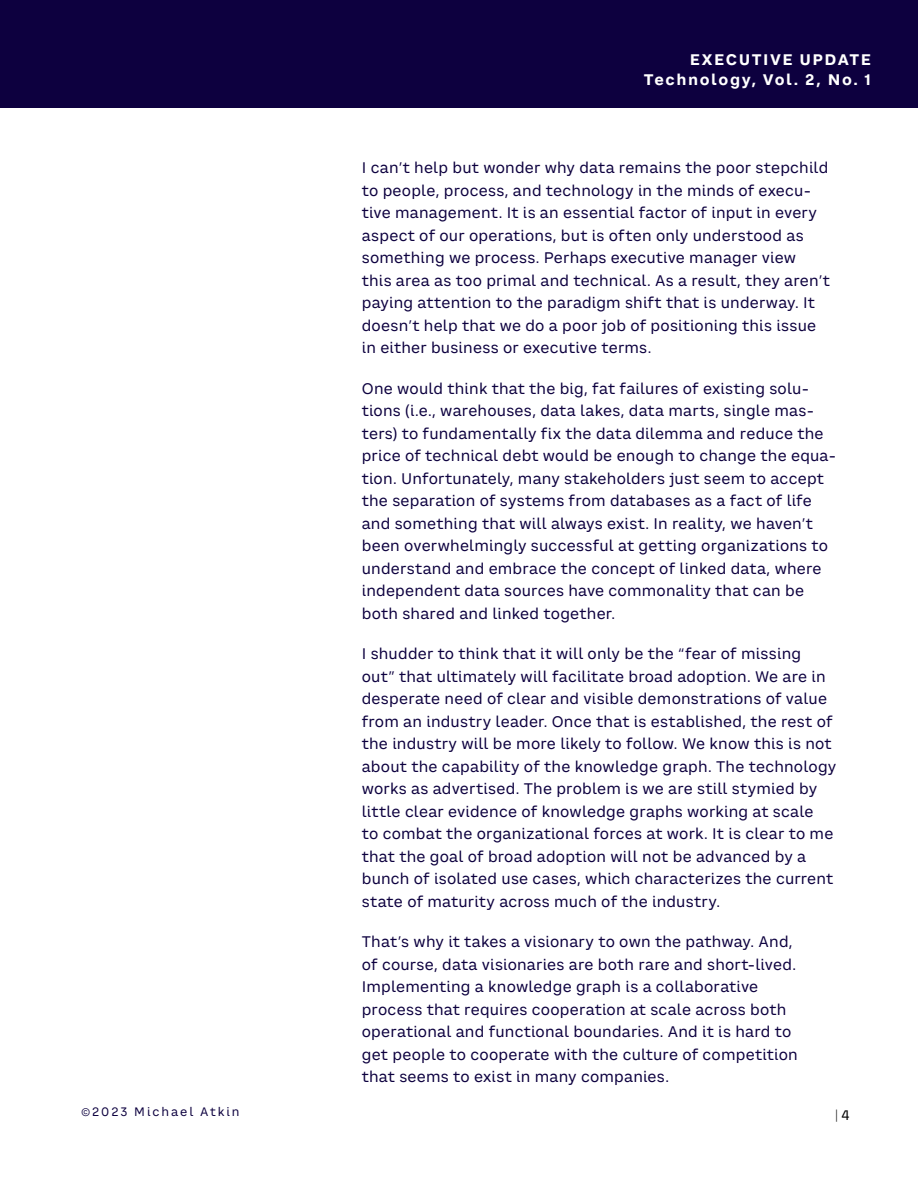
<style>
.page{position:relative;width:918px;height:1188px;background:#fff}
.page>*{position:absolute;margin:0;border:0;box-sizing:border-box;transform-origin:0 0}
.t1{font:15px/22.5px "CA Saygon Text";letter-spacing:.015em;color:#0d003f}
.t2{font:700 15px/19.5px "CA Saygon Text";letter-spacing:.1em;color:#fff;text-align:right}
.t3{font:300 13.5px "Raleway";color:#000}
.t4{font:12px "CA Saygon Text";letter-spacing:.16em;color:#0d003f}
.s1{font-family:"CA Saygon Text";font-weight:400}
</style>
<div class="page">
<div style="left:0;top:0;width:918px;height:108px;background:#0d003f"></div>
<p class="t2" style="left:644px;top:50px;width:229px">EXECUTIVE UPDATE<br>Technology, Vol. 2, No. 1</p>
<p class="t1" style="left:362px;top:157px;width:470px">I can’t help but wonder why data remains the poor stepchild to people, process, and technology in the minds of execu&shy;tive management. It is an essential factor of input in every aspect of our operations, but is often only understood as something we process. Perhaps executive manager view<br>this area as too primal and technical. As a result, they aren’t paying attention to the paradigm shift that is underway. It doesn’t help that we do a poor job of positioning this issue in either business or executive terms.</p>
<p class="t1" style="left:362px;top:377px;width:476px">One would think that the big, fat failures of existing solu&shy;tions (i.e., warehouses, data lakes, data marts, single mas&shy;ters) to fundamentally fix the data dilemma and reduce the price of technical debt would be enough to change the equa&shy;tion. Unfortunately, many stakeholders just seem to accept the separation of systems from databases as a fact of life and something that will always exist. In reality, we haven’t been overwhelmingly successful at getting organizations to understand and embrace the concept of linked data, where independent data sources have commonality that can be both shared and linked together.</p>
<p class="t1" style="left:362px;top:643px;width:476px">I shudder to think that it will only be the “fear of missing out” that ultimately will facilitate broad adoption. We are in desperate need of clear and visible demonstrations of value from an industry leader. Once that is established, the rest of the industry will be more likely to follow. We know this is not about the capability of the knowledge graph. The technology works as advertised. The problem is we are still stymied by little clear evidence of knowledge graphs working at scale<br>to combat the organizational forces at work. It is clear to me that the goal of broad adoption will not be advanced by a bunch of isolated use cases, which characterizes the current state of maturity across much of the industry.</p>
<p class="t1" style="left:362px;top:931px;width:437px">That’s why it takes a visionary to own the pathway. And, of course, data visionaries are both rare and short-lived.<br>Implementing a knowledge graph is a collaborative process that requires cooperation at scale across both operational and functional boundaries. And it is hard to get people to cooperate with the culture of competition that seems to exist in many companies.</p>
<p class="t4" style="left:81px;top:1103px;width:160px">©2023 Michael Atkin</p>
<p class="t3" style="left:835px;top:1107px;width:16px">| <span class="s1">4</span></p>
</div>
